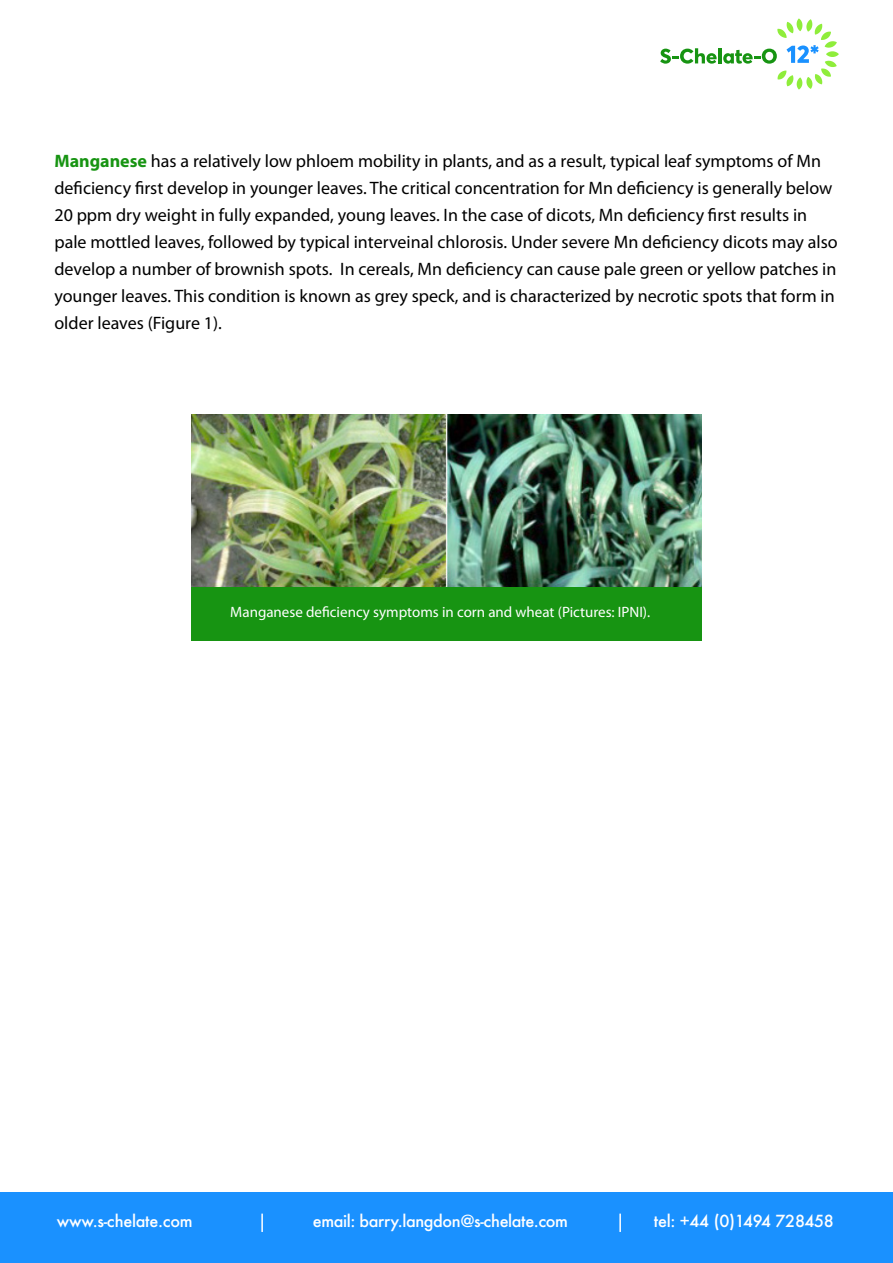
<style>
.page{position:relative;width:893px;height:1263px;background:#fff}
.page>*{position:absolute;margin:0;border:0;box-sizing:border-box;transform-origin:0 0}
.t1{font:18px/27px "Myriad Pro";color:#000}
.t2{font:500 16.2px "Futura";letter-spacing:-.02em;color:#fff}
.t3{font:15px "Myriad Pro";color:#fff}
.s1{font-weight:700;color:#179412}
</style>
<div class="page">
<div style="left:0;top:1192px;width:893px;height:71px;background:#1a91ff"></div>
<svg style="left:660px;top:48px;width:57px;height:16px"></svg>
<hr style="left:718px;top:48px;width:3px;height:15px;background:#179412">
<svg style="left:723px;top:18px;width:116px;height:72px"></svg>
<svg style="left:261px;top:1213px;width:2px;height:19px"></svg>
<svg style="left:619px;top:1213px;width:2px;height:19px"></svg>
<img style="left:192px;top:415px;width:509px;height:172px">
<div style="left:191px;top:587px;width:511px;height:53px;background:#179412"></div>
<p class="t1" style="left:54px;top:147px;width:785px"><span class="s1">Manganese</span> has a relatively low phloem mobility in plants, and as a result, typical leaf symptoms of Mn deficiency first develop in younger leaves. The critical concentration for Mn deficiency is generally below 20 ppm dry weight in fully expanded, young leaves. In the case of dicots, Mn deficiency first results in pale mottled leaves, followed by typical interveinal chlorosis. Under severe Mn deficiency dicots may also develop a number of brownish spots. In cereals, Mn deficiency can cause pale green or yellow patches in younger leaves. This condition is known as grey speck, and is characterized by necrotic spots that form in older leaves (Figure 1).</p>
<p class="t3" style="left:230px;top:604px;width:421px">Manganese deficiency symptoms in corn and wheat (Pictures: IPNI).</p>
<p class="t2" style="left:57px;top:1210px;width:137px">www.s-chelate.com</p>
<p class="t2" style="left:313px;top:1210px;width:257px">email: barry.langdon@s-chelate.com</p>
<p class="t2" style="left:654px;top:1210px;width:182px">tel: +44 (0)1494 728458</p>
</div>
